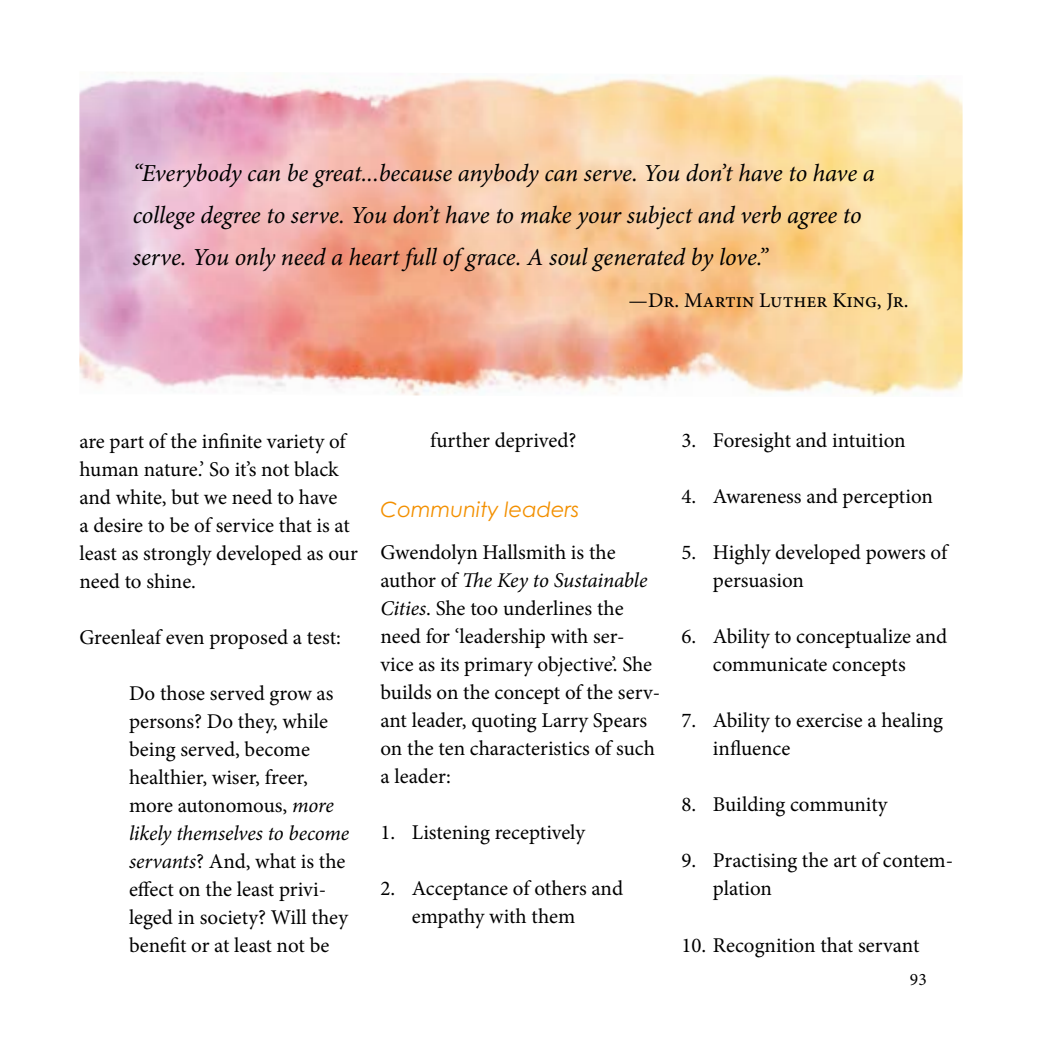
<style>
.page{position:relative;width:1042px;height:1042px;background:#fff}
.page>*{position:absolute;margin:0;border:0;box-sizing:border-box;transform-origin:0 0}
.t1{font:italic 24.5px/42px "Minion Pro";letter-spacing:-.005em;color:#000}
.t2{font:21px/28px "Minion Pro";color:#000}
.t3{font:italic 21px "Century Gothic Pro";color:#f39000}
.t4{font:17.5px "Minion Pro";color:#000}
.s1{font-style:italic}
</style>
<div class="page">
<img style="left:79px;top:72px;width:883px;height:324px">
<p class="t1" style="left:133px;top:153px;width:743px">“Everybody can be great...because anybody can serve. You don’t have to have a college degree to serve. You don’t have to make your subject and verb agree to serve. You only need a heart full of grace. A soul generated by love.”</p>
<p class="t2" style="left:628px;top:287px;width:282px">—Dr. Martin Luther King, Jr.</p>
<p class="t2" style="left:79px;top:427px;width:280px">are part of the infinite variety of human nature.’ So it’s not black and white, but we need to have<br>a desire to be of service that is at least as strongly developed as our need to shine.</p>
<p class="t2" style="left:79px;top:623px;width:263px">Greenleaf even proposed a test:</p>
<p class="t2" style="left:129px;top:679px;width:222px">Do those served grow as persons? Do they, while being served, become healthier, wiser, freer, more autonomous, <span class="s1">more likely themselves to become servants</span>? And, what is the effect on the least privi&shy;leged in society? Will they benefit or at least not be</p>
<p class="t2" style="left:430px;top:427px;width:148px">further deprived?</p>
<p class="t3" style="left:380px;top:497px;width:200px">Community leaders</p>
<p class="t2" style="left:380px;top:539px;width:281px">Gwendolyn Hallsmith is the author of <span class="s1">The Key to Sustainable<br>Cities</span>. She too underlines the need for ‘leadership with ser&shy;vice as its primary objective’. She builds on the concept of the serv&shy;ant leader, quoting Larry Spears on the ten characteristics of such a leader:</p>
<p class="t2" style="left:380px;top:819px;width:207px">1. Listening receptively</p>
<p class="t2" style="left:412px;top:875px;width:213px;text-indent:-32px">2. Acceptance of others and empathy with them</p>
<p class="t2" style="left:681px;top:427px;width:226px">3. Foresight and intuition</p>
<p class="t2" style="left:681px;top:483px;width:253px">4. Awareness and perception</p>
<p class="t2" style="left:713px;top:539px;width:238px;text-indent:-32px">5. Highly developed powers of persuasion</p>
<p class="t2" style="left:681px;top:623px;width:267px;text-align:center">6. Ability to conceptualize and communicate concepts</p>
<p class="t2" style="left:713px;top:707px;width:232px;text-indent:-32px">7. Ability to exercise a healing influence</p>
<p class="t2" style="left:681px;top:791px;width:208px">8. Building community</p>
<p class="t2" style="left:713px;top:847px;width:242px;text-indent:-32px">9. Practising the art of contem&shy;plation</p>
<p class="t2" style="left:681px;top:931px;width:239px">10. Recognition that servant</p>
<p class="t4" style="left:910px;top:968px;width:18px">93</p>
</div>
